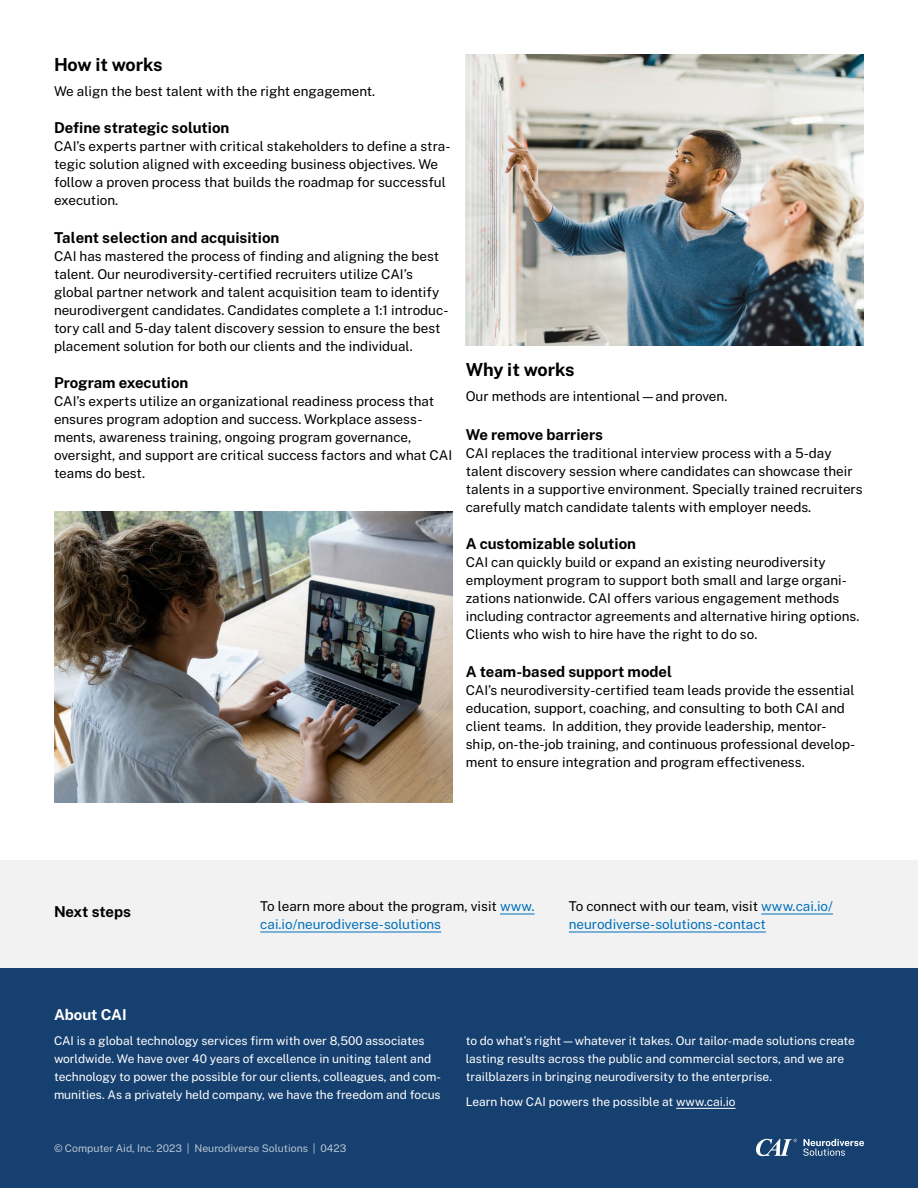
<style>
.page{position:relative;width:918px;height:1188px;background:#fff}
.page>*{position:absolute;margin:0;border:0;box-sizing:border-box;transform-origin:0 0}
.t1{font:700 18px "Public Sans";letter-spacing:-.005em;color:#000}
.t2{font:700 15px "Public Sans";color:#000}
.t3{font:700 15px "Public Sans";color:#fff}
.t4{font:13.5px/18px "Public Sans";color:#000}
.t5{font:13.5px/18px "Public Sans";color:#0071bc}
.t6{font:12px/18px "Public Sans";color:#fff}
.t7{font:10.5px "Public Sans";color:#fff}
.s1{color:#000}
</style>
<div class="page">
<div style="left:0;top:968px;width:918px;height:220px;background:#164070"></div>
<hr style="left:676px;top:1108px;width:60px;height:1px;background:#fff">
<svg style="left:803px;top:1139px;width:61px;height:17px"></svg>
<svg style="left:756px;top:1139px;width:41px;height:17px"></svg>
<div style="left:0;top:860px;width:918px;height:108px;background:#f2f2f2"></div>
<hr style="left:500px;top:914px;width:34px;height:1px;background:#0071bc">
<hr style="left:260px;top:932px;width:181px;height:1px;background:#0071bc">
<hr style="left:761px;top:914px;width:72px;height:1px;background:#0071bc">
<hr style="left:569px;top:932px;width:197px;height:1px;background:#0071bc">
<img style="left:54px;top:511px;width:398px;height:291px">
<img style="left:466px;top:54px;width:398px;height:291px">
<h1 class="t1" style="left:54px;top:52px;width:110px">How it works</h1>
<p class="t4" style="left:54px;top:81px;width:323px">We align the best talent with the right engagement.</p>
<p class="t2" style="left:54px;top:117px;width:177px">Define strategic solution</p>
<p class="t4" style="left:54px;top:137px;width:398px">CAI’s experts partner with critical stakeholders to define a stra&shy;tegic solution aligned with exceeding business objectives. We follow a proven process that builds the roadmap for successful execution.</p>
<p class="t2" style="left:54px;top:227px;width:227px">Talent selection and acquisition</p>
<p class="t4" style="left:54px;top:246px;width:396px">CAI has mastered the process of finding and aligning the best talent. Our neurodiversity-certified recruiters utilize CAI’s global partner network and talent acquisition team to identify neurodivergent candidates. Candidates complete a 1:1 introduc&shy;tory call and 5-day talent discovery session to ensure the best placement solution for both our clients and the individual.</p>
<p class="t2" style="left:54px;top:372px;width:136px">Program execution</p>
<p class="t4" style="left:54px;top:392px;width:400px">CAI’s experts utilize an organizational readiness process that ensures program adoption and success. Workplace assess&shy;ments, awareness training, ongoing program governance, oversight, and support are critical success factors and what CAI teams do best.</p>
<h1 class="t1" style="left:466px;top:356px;width:110px">Why it works</h1>
<p class="t4" style="left:466px;top:386px;width:263px">Our methods are intentional—and proven.</p>
<p class="t2" style="left:466px;top:423px;width:139px">We remove barriers</p>
<p class="t4" style="left:466px;top:443px;width:398px">CAI replaces the traditional interview process with a 5-day talent discovery session where candidates can showcase their talents in a supportive environment. Specially trained recruiters carefully match candidate talents with employer needs.</p>
<p class="t2" style="left:466px;top:533px;width:172px">A customizable solution</p>
<p class="t4" style="left:466px;top:552px;width:395px">CAI can quickly build or expand an existing neurodiversity employment program to support both small and large organi&shy;zations nationwide. CAI offers various engagement methods including contractor agreements and alternative hiring options.<br>Clients who wish to hire have the right to do so.</p>
<p class="t2" style="left:466px;top:660px;width:208px">A team-based support model</p>
<p class="t4" style="left:466px;top:680px;width:391px">CAI’s neurodiversity-certified team leads provide the essential education, support, coaching, and consulting to both CAI and client teams. In addition, they provide leadership, mentor&shy;ship, on-the-job training, and continuous professional develop&shy;ment to ensure integration and program effectiveness.</p>
<p class="t2" style="left:54px;top:901px;width:78px">Next steps</p>
<p class="t5" style="left:260px;top:897px;width:276px"><span class="s1">To learn more about the program, visit</span> www. cai.io/neurodiverse-solutions</p>
<p class="t5" style="left:569px;top:897px;width:266px"><span class="s1">To connect with our team, visit</span> www.cai.io/ neurodiverse-solutions-contact</p>
<p class="t3" style="left:54px;top:1004px;width:74px">About CAI</p>
<p class="t6" style="left:54px;top:1031px;width:388px">CAI is a global technology services firm with over 8,500 associates worldwide. We have over 40 years of excellence in uniting talent and technology to power the possible for our clients, colleagues, and com&shy;munities. As a privately held company, we have the freedom and focus</p>
<p class="t6" style="left:466px;top:1031px;width:391px">to do what’s right—whatever it takes. Our tailor-made solutions create lasting results across the public and commercial sectors, and we are trailblazers in bringing neurodiversity to the enterprise.</p>
<p class="t6" style="left:466px;top:1092px;width:271px">Learn how CAI powers the possible at www.cai.io</p>
<p class="t7" style="left:54px;top:1141px;width:294px">© Computer Aid, Inc. 2023 | Neurodiverse Solutions | 0423</p>
</div>
